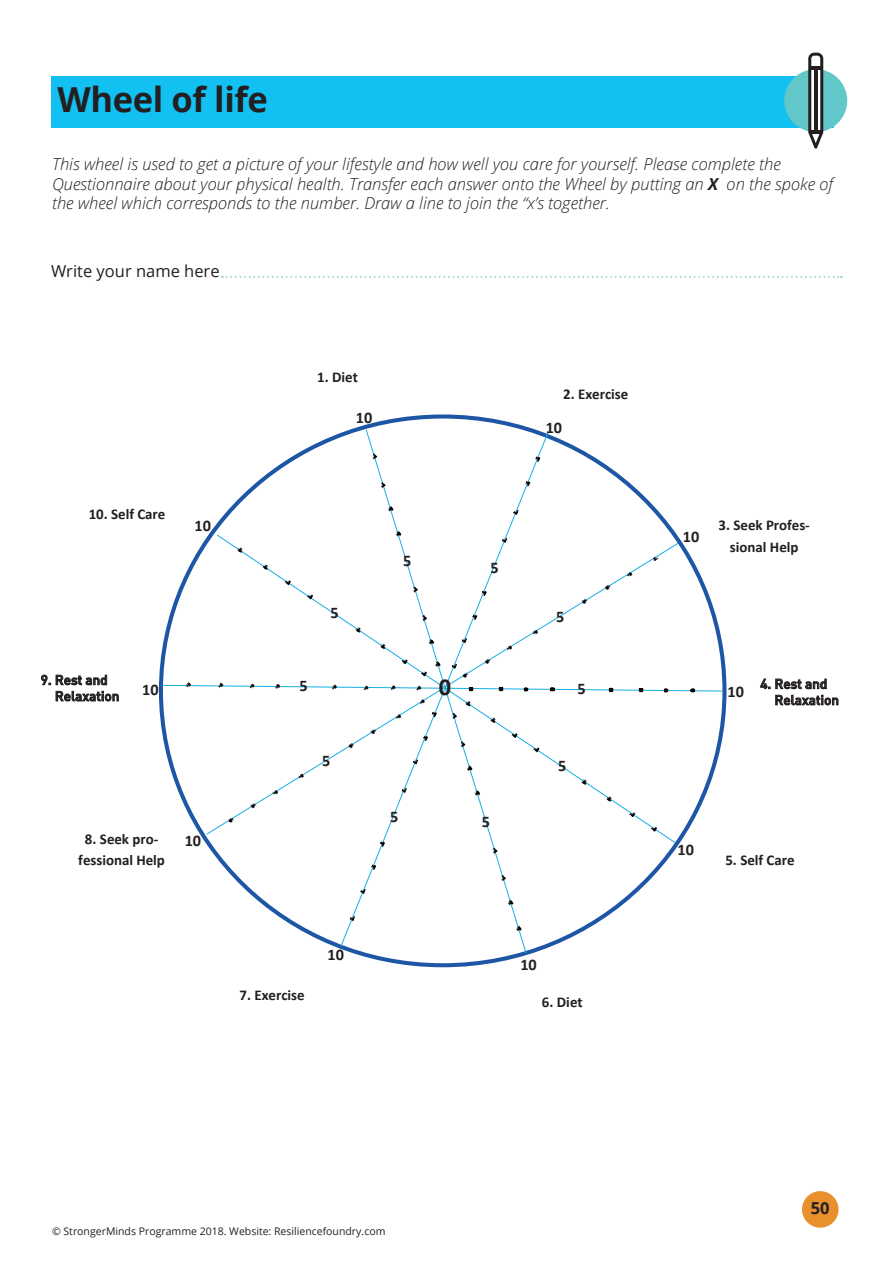
<style>
.page{position:relative;width:893px;height:1263px;background:#fff}
.page>*{position:absolute;margin:0;border:0;box-sizing:border-box;transform-origin:0 0}
.t1{font:700 34.5px "Open Sans";letter-spacing:-.01em;color:#231f20}
.t2{font:700 24.3px "Calibri";color:#231f20}
.t3{font:italic 300 16.5px/19.8px "Open Sans";color:#231f20}
.t4{font:16.5px "Open Sans";color:#231f20}
.t5{font:700 16.5px "Open Sans";color:#231f20}
.t6{font:700 16.2px "Calibri";letter-spacing:.005em;color:#231f20}
.t7{font:700 15px/21.6px "Calibri";color:#231f20;text-align:center}
.t8{font:15px "Calibri";color:#231f20}
.t9{font:500 13.5px/16.2px "DIN";color:#231f20}
.t10{font:10.5px "Open Sans";color:#231f20}
.s1{font-weight:700}
</style>
<div class="page">
<div style="left:51px;top:76px;width:782px;height:51px;background:#12c0f2"></div>
<div style="left:802px;top:1191px;width:36px;height:37px;background:#e8902c;border-radius:50%"></div>
<div style="left:784px;top:69px;width:63px;height:63px;background:#62c7c9;border-radius:50%"></div>
<svg style="left:808px;top:53px;width:15px;height:96px"></svg>
<svg style="left:159px;top:414px;width:567px;height:553px"></svg>
<svg style="left:340px;top:431px;width:209px;height:517px"></svg>
<svg style="left:216px;top:533px;width:460px;height:311px"></svg>
<svg style="left:419px;top:699px;width:6px;height:6px"></svg>
<svg style="left:506px;top:645px;width:6px;height:6px"></svg>
<svg style="left:532px;top:629px;width:6px;height:6px"></svg>
<svg style="left:581px;top:598px;width:7px;height:6px"></svg>
<svg style="left:626px;top:572px;width:7px;height:5px"></svg>
<svg style="left:652px;top:555px;width:6px;height:6px"></svg>
<svg style="left:604px;top:584px;width:7px;height:6px"></svg>
<svg style="left:228px;top:817px;width:6px;height:6px"></svg>
<svg style="left:272px;top:790px;width:6px;height:5px"></svg>
<svg style="left:298px;top:773px;width:6px;height:6px"></svg>
<svg style="left:250px;top:803px;width:7px;height:6px"></svg>
<svg style="left:348px;top:743px;width:6px;height:6px"></svg>
<svg style="left:395px;top:714px;width:7px;height:6px"></svg>
<svg style="left:370px;top:729px;width:7px;height:6px"></svg>
<svg style="left:380px;top:643px;width:7px;height:6px"></svg>
<svg style="left:355px;top:627px;width:7px;height:6px"></svg>
<svg style="left:307px;top:593px;width:6px;height:7px"></svg>
<svg style="left:263px;top:564px;width:6px;height:6px"></svg>
<svg style="left:237px;top:547px;width:7px;height:6px"></svg>
<svg style="left:284px;top:579px;width:7px;height:6px"></svg>
<svg style="left:651px;top:825px;width:6px;height:7px"></svg>
<svg style="left:606px;top:796px;width:7px;height:6px"></svg>
<svg style="left:581px;top:779px;width:7px;height:6px"></svg>
<svg style="left:629px;top:811px;width:7px;height:6px"></svg>
<svg style="left:533px;top:746px;width:7px;height:6px"></svg>
<svg style="left:490px;top:717px;width:7px;height:6px"></svg>
<svg style="left:465px;top:700px;width:7px;height:7px"></svg>
<svg style="left:511px;top:731px;width:7px;height:7px"></svg>
<svg style="left:421px;top:615px;width:6px;height:6px"></svg>
<svg style="left:412px;top:586px;width:6px;height:7px"></svg>
<svg style="left:428px;top:639px;width:7px;height:6px"></svg>
<svg style="left:395px;top:531px;width:7px;height:6px"></svg>
<svg style="left:379px;top:481px;width:7px;height:7px"></svg>
<svg style="left:371px;top:453px;width:6px;height:6px"></svg>
<svg style="left:387px;top:506px;width:7px;height:6px"></svg>
<svg style="left:515px;top:925px;width:7px;height:7px"></svg>
<svg style="left:500px;top:874px;width:6px;height:7px"></svg>
<svg style="left:491px;top:847px;width:7px;height:7px"></svg>
<svg style="left:507px;top:899px;width:7px;height:7px"></svg>
<svg style="left:474px;top:790px;width:7px;height:7px"></svg>
<svg style="left:459px;top:741px;width:7px;height:6px"></svg>
<svg style="left:451px;top:712px;width:6px;height:7px"></svg>
<svg style="left:466px;top:765px;width:7px;height:7px"></svg>
<svg style="left:431px;top:711px;width:6px;height:6px"></svg>
<svg style="left:412px;top:758px;width:6px;height:6px"></svg>
<svg style="left:401px;top:787px;width:6px;height:6px"></svg>
<svg style="left:422px;top:735px;width:6px;height:6px"></svg>
<svg style="left:379px;top:840px;width:6px;height:7px"></svg>
<svg style="left:360px;top:888px;width:6px;height:6px"></svg>
<svg style="left:349px;top:915px;width:6px;height:6px"></svg>
<svg style="left:370px;top:864px;width:6px;height:6px"></svg>
<svg style="left:534px;top:456px;width:7px;height:6px"></svg>
<svg style="left:513px;top:509px;width:6px;height:6px"></svg>
<svg style="left:501px;top:537px;width:6px;height:6px"></svg>
<svg style="left:524px;top:480px;width:7px;height:7px"></svg>
<svg style="left:481px;top:590px;width:6px;height:6px"></svg>
<svg style="left:461px;top:637px;width:6px;height:6px"></svg>
<svg style="left:471px;top:614px;width:7px;height:6px"></svg>
<svg style="left:162px;top:658px;width:561px;height:35px"></svg>
<svg style="left:222px;top:276px;width:617px;height:2px"></svg>
<svg style="left:41px;top:675px;width:66px;height:10px"></svg>
<svg style="left:56px;top:691px;width:63px;height:10px"></svg>
<svg style="left:760px;top:679px;width:67px;height:10px"></svg>
<svg style="left:775px;top:695px;width:63px;height:10px"></svg>
<h1 class="t1" style="left:57px;top:75px;width:212px">Wheel of life</h1>
<p class="t3" style="left:52px;top:153px;width:782px">This wheel is used to get a picture of your lifestyle and how well you care for yourself. Please complete the<br>Questionnaire about your physical health. Transfer each answer onto the Wheel by putting an <span class="s1">X</span> on the spoke of the wheel which corresponds to the number. Draw a line to join the “x’s together.</p>
<p class="t8" style="left:91px;top:154px;width:518px">The wheel is used to get a picture of your lifestyle and how well you care for yourself.</p>
<p class="t4" style="left:51px;top:260px;width:170px">Write your name here</p>
<p class="t7" style="left:89px;top:503px;width:78px">10. Self Care</p>
<p class="t6" style="left:194px;top:514px;width:18px">10</p>
<p class="t7" style="left:317px;top:366px;width:42px">1. Diet</p>
<p class="t6" style="left:356px;top:406px;width:18px">10</p>
<p class="t6" style="left:331px;top:601px;width:10px">5</p>
<p class="t6" style="left:403px;top:550px;width:10px">5</p>
<p class="t7" style="left:563px;top:383px;width:67px">2. Exercise</p>
<p class="t6" style="left:546px;top:416px;width:18px">10</p>
<p class="t6" style="left:490px;top:556px;width:10px">5</p>
<p class="t6" style="left:556px;top:605px;width:10px">5</p>
<p class="t6" style="left:683px;top:525px;width:18px">10</p>
<p class="t7" style="left:718px;top:514px;width:93px">3. Seek Profes&shy;sional Help</p>
<p class="t9" style="left:55px;top:671px;width:66px;text-indent:-14px">9. Rest and<br>Relaxation</p>
<p class="t9" style="left:774px;top:675px;width:66px;text-indent:-14px">4. Rest and<br>Relaxation</p>
<p class="t7" style="left:85px;top:671px;width:43px">9. Rest</p>
<h2 class="t2" style="left:439px;top:670px;width:14px">0</h2>
<p class="t6" style="left:300px;top:674px;width:10px">5</p>
<p class="t6" style="left:577px;top:678px;width:10px">5</p>
<p class="t6" style="left:142px;top:679px;width:18px">10</p>
<p class="t6" style="left:727px;top:680px;width:18px">10</p>
<p class="t7" style="left:78px;top:828px;width:88px">8. Seek pro&shy;fessional Help</p>
<p class="t6" style="left:185px;top:829px;width:18px">10</p>
<p class="t6" style="left:322px;top:749px;width:10px">5</p>
<p class="t7" style="left:240px;top:984px;width:67px">7. Exercise</p>
<p class="t6" style="left:327px;top:943px;width:18px">10</p>
<p class="t6" style="left:390px;top:805px;width:10px">5</p>
<p class="t6" style="left:482px;top:810px;width:10px">5</p>
<p class="t6" style="left:558px;top:754px;width:10px">5</p>
<p class="t6" style="left:520px;top:953px;width:18px">10</p>
<p class="t7" style="left:542px;top:991px;width:42px">6. Diet</p>
<p class="t10" style="left:52px;top:1224px;width:335px">© StrongerMinds Programme 2018. Website: Resiliencefoundry.com</p>
<p class="t6" style="left:677px;top:838px;width:18px">10</p>
<p class="t7" style="left:725px;top:849px;width:71px">5. Self Care</p>
<p class="t5" style="left:811px;top:1197px;width:20px">50</p>
</div>
